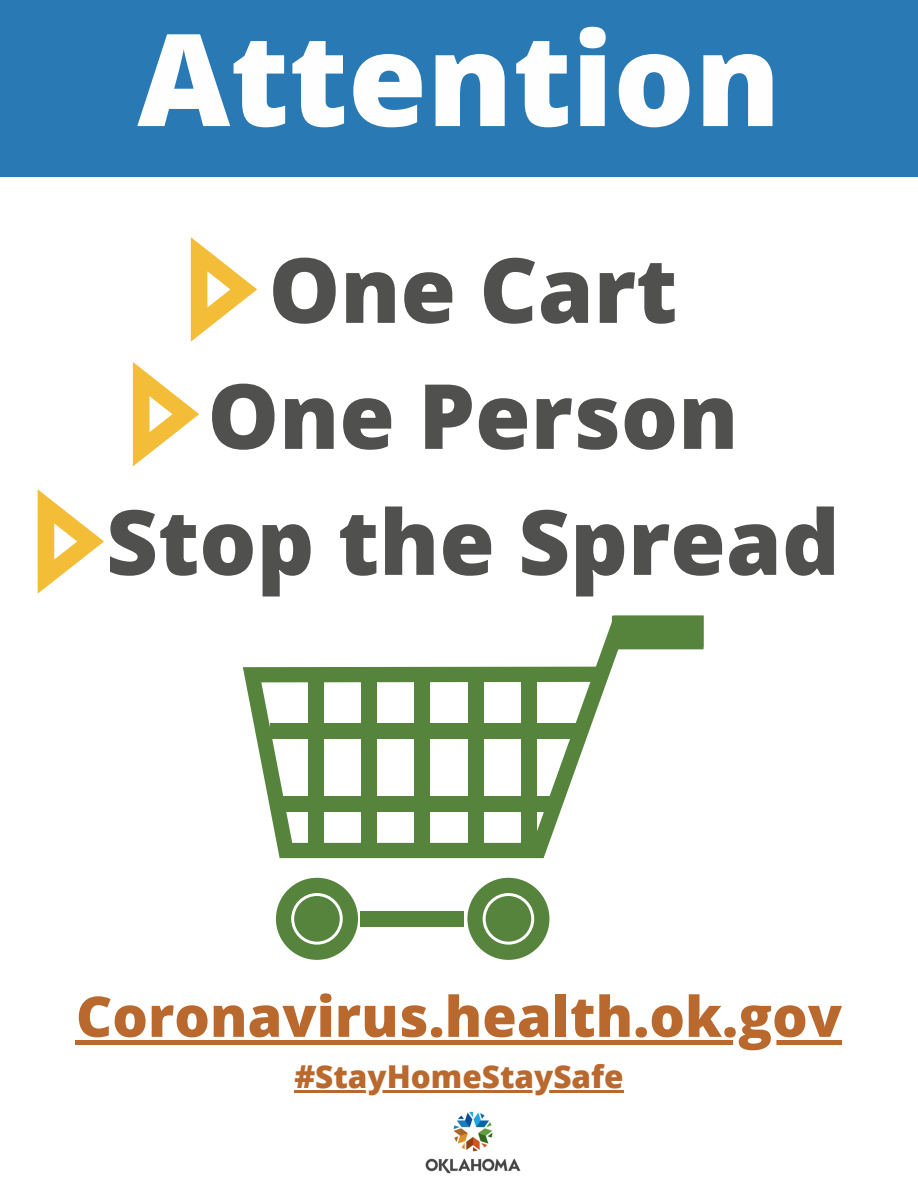
<style>
.page{position:relative;width:918px;height:1188px;background:#fff}
.page>*{position:absolute;margin:0;border:0;box-sizing:border-box;transform-origin:0 0}
.t1{font:800 127.95px "Open Sans";color:#fefefe}
.t2{font:800 90px/126px "Open Sans";color:#50504f;text-align:center}
.t3{font:800 56.1px "Open Sans";color:#b9692e}
.t4{font:800 31.5px "Open Sans";color:#b9692e}
</style>
<div class="page">
<div style="left:0;top:0;width:918px;height:177px;background:#2979b5"></div>
<div style="left:76px;top:1040px;width:766px;height:5px;background:#b9692e"></div>
<hr style="left:294px;top:1090px;width:330px;height:3px;background:#b9692e">
<img style="left:425px;top:1111px;width:96px;height:63px">
<svg style="left:243px;top:616px;width:461px;height:242px"></svg>
<div style="left:308px;top:678px;width:16px;height:169px;background:#56843c"></div>
<div style="left:362px;top:678px;width:15px;height:169px;background:#56843c"></div>
<div style="left:415px;top:678px;width:15px;height:169px;background:#56843c"></div>
<div style="left:468px;top:678px;width:15px;height:169px;background:#56843c"></div>
<div style="left:521px;top:678px;width:16px;height:169px;background:#56843c"></div>
<div style="left:271px;top:797px;width:284px;height:15px;background:#56843c"></div>
<div style="left:271px;top:724px;width:310px;height:15px;background:#56843c"></div>
<div style="left:360px;top:911px;width:104px;height:15px;background:#56843c"></div>
<svg style="left:276px;top:878px;width:82px;height:82px"></svg>
<svg style="left:467px;top:878px;width:82px;height:82px"></svg>
<div style="left:612px;top:616px;width:92px;height:33px;background:#56843c"></div>
<svg style="left:38px;top:489px;width:66px;height:105px"></svg>
<svg style="left:133px;top:362px;width:66px;height:104px"></svg>
<svg style="left:191px;top:237px;width:66px;height:105px"></svg>
<h1 class="t1" style="left:137px;top:-11px;width:645px">Attention</h1>
<p class="t2" style="left:106px;top:225px;width:735px">One Cart<br>One Person<br>Stop the Spread</p>
<p class="t3" style="left:76px;top:977px;width:768px">Coronavirus.health.ok.gov</p>
<p class="t4" style="left:294px;top:1054px;width:331px">#StayHomeStaySafe</p>
</div>
